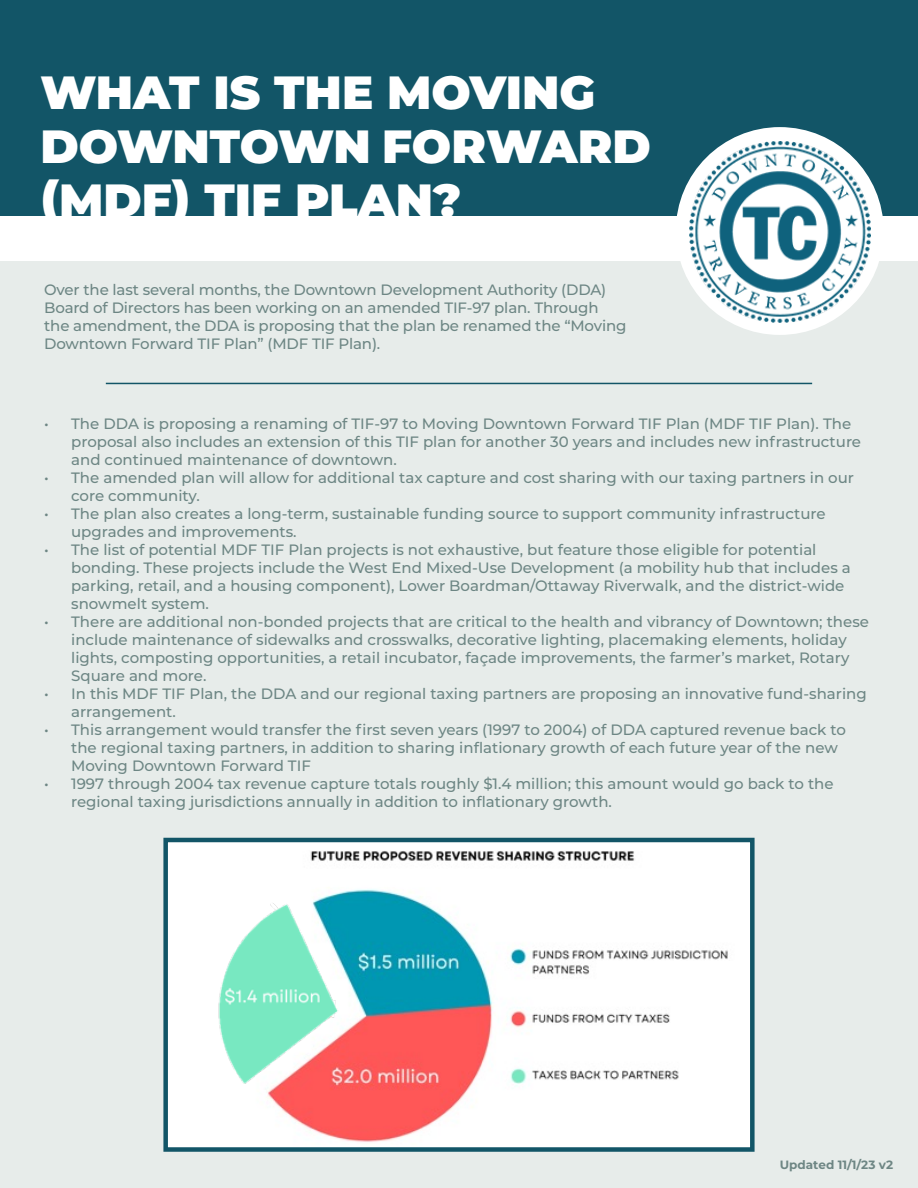
<style>
.page{position:relative;width:918px;height:1188px;background:#fff}
.page>*{position:absolute;margin:0;border:0;box-sizing:border-box;transform-origin:0 0}
.t1{font:900 46.5px/54px "Montserrat";color:#fff}
.t2{font:500 15px/18px "Montserrat";color:#6d8684}
.t3{font:100 12px "Montserrat";color:#6e8684}
</style>
<div class="page">
<div style="left:0;top:262px;width:918px;height:926px;background:#e7ecea"></div>
<div style="left:0;top:0;width:918px;height:215px;background:#125567"></div>
<div style="left:676px;top:127px;width:208px;height:208px;background:#fff;border-radius:50%"></div>
<img style="left:689px;top:141px;width:181px;height:181px">
<hr style="left:106px;top:383px;width:706px;height:1px;background:#125567">
<img style="left:168px;top:843px;width:582px;height:304px">
<div style="left:163px;top:838px;width:592px;height:314px;border:4px solid #125567"></div>
<img style="left:191px;top:893px;width:158px;height:203px">
<p class="t1" style="left:40px;top:63px;width:556px">WHAT IS THE MOVING</p>
<p class="t1" style="left:40px;top:117px;width:612px">DOWNTOWN FORWARD (MDF) TIF PLAN?</p>
<p class="t2" style="left:44px;top:280px;width:584px">Over the last several months, the Downtown Development Authority (DDA)<br>Board of Directors has been working on an amended TIF-97 plan. Through the amendment, the DDA is proposing that the plan be renamed the “Moving Downtown Forward TIF Plan” (MDF TIF Plan).</p>
<p class="t2" style="left:71px;top:414px;width:791px;text-indent:-27px">• The DDA is proposing a renaming of TIF-97 to Moving Downtown Forward TIF Plan (MDF TIF Plan). The proposal also includes an extension of this TIF plan for another 30 years and includes new infrastructure and continued maintenance of downtown.</p>
<p class="t2" style="left:71px;top:468px;width:784px;text-indent:-27px">• The amended plan will allow for additional tax capture and cost sharing with our taxing partners in our core community.</p>
<p class="t2" style="left:71px;top:504px;width:756px;text-indent:-27px">• The plan also creates a long-term, sustainable funding source to support community infrastructure upgrades and improvements.</p>
<p class="t2" style="left:71px;top:540px;width:781px;text-indent:-27px">• The list of potential MDF TIF Plan projects is not exhaustive, but feature those eligible for potential bonding. These projects include the West End Mixed-Use Development (a mobility hub that includes a parking, retail, and a housing component), Lower Boardman/Ottaway Riverwalk, and the district-wide snowmelt system.</p>
<p class="t2" style="left:71px;top:612px;width:799px;text-indent:-27px">• There are additional non-bonded projects that are critical to the health and vibrancy of Downtown; these include maintenance of sidewalks and crosswalks, decorative lighting, placemaking elements, holiday lights, composting opportunities, a retail incubator, façade improvements, the farmer’s market, Rotary Square and more.</p>
<p class="t2" style="left:71px;top:684px;width:797px;text-indent:-27px">• In this MDF TIF Plan, the DDA and our regional taxing partners are proposing an innovative fund-sharing arrangement.</p>
<p class="t2" style="left:71px;top:720px;width:776px;text-indent:-27px">• This arrangement would transfer the first seven years (1997 to 2004) of DDA captured revenue back to the regional taxing partners, in addition to sharing inflationary growth of each future year of the new<br>Moving Downtown Forward TIF</p>
<p class="t2" style="left:71px;top:774px;width:764px;text-indent:-27px">• 1997 through 2004 tax revenue capture totals roughly $1.4 million; this amount would go back to the regional taxing jurisdictions annually in addition to inflationary growth.</p>
<p class="t3" style="left:780px;top:1157px;width:115px">Updated 11/1/23 v2</p>
</div>
